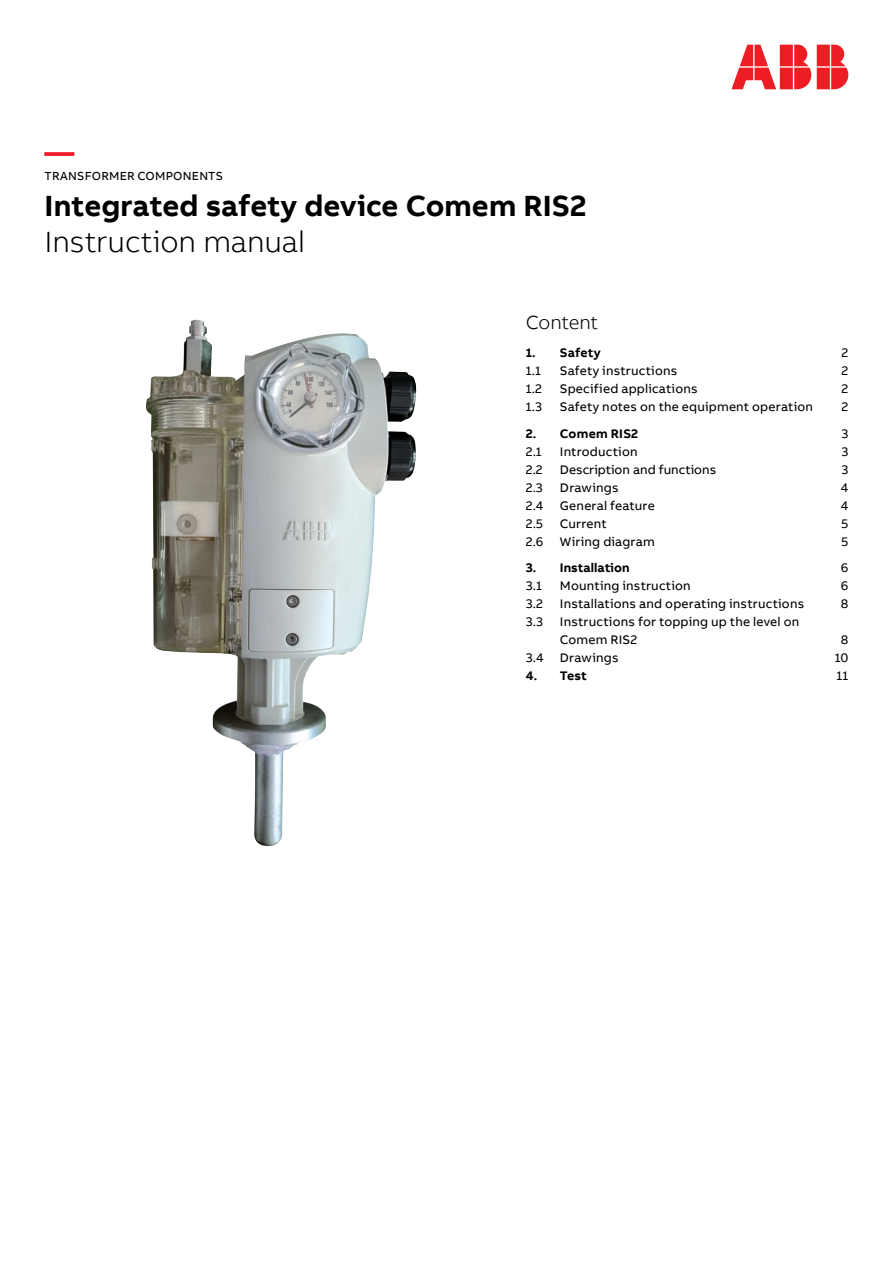
<style>
.page{position:relative;width:893px;height:1263px;background:#fff}
.page>*{position:absolute;margin:0;border:0;box-sizing:border-box;transform-origin:0 0}
.t1{font:700 30px "AB Bvoice";color:#000}
.t2{font:300 30px "AB Bvoice";letter-spacing:-.01em;color:#000}
.t3{font:700 30px "AB Bvoice";color:#ed1c29}
.t4{font:300 19.5px "AB Bvoice";letter-spacing:-.015em;color:#000}
.t5{font:12.75px/18px "AB Bvoice";letter-spacing:.015em;color:#000}
.t6{font:700 12.75px "AB Bvoice";letter-spacing:.005em;color:#000}
.t7{font:700 12.75px "AB Bvoice";letter-spacing:.025em;color:#000}
.t8{font:12px "AB Bvoice";letter-spacing:.02em;color:#000}
</style>
<div class="page">
<img style="left:146px;top:321px;width:271px;height:525px">
<svg style="left:731px;top:45px;width:117px;height:44px"></svg>
<h1 class="t3" style="left:45px;top:132px;width:31px">—</h1>
<p class="t8" style="left:45px;top:168px;width:180px">TRANSFORMER COMPONENTS</p>
<h1 class="t1" style="left:45px;top:186px;width:543px">Integrated safety device Comem RIS2</h1>
<h1 class="t2" style="left:45px;top:224px;width:262px">Instruction manual</h1>
<h2 class="t4" style="left:526px;top:311px;width:74px">Content</h2>
<p class="t6" style="left:526px;top:345px;width:77px">1. Safety</p>
<p class="t5" style="left:842px;top:344px;width:8px">2</p>
<p class="t5" style="left:526px;top:362px;width:17px">1.1</p>
<p class="t5" style="left:560px;top:362px;width:119px">Safety instructions</p>
<p class="t5" style="left:842px;top:362px;width:8px">2</p>
<p class="t5" style="left:526px;top:380px;width:17px">1.2</p>
<p class="t5" style="left:560px;top:380px;width:139px">Specified applications</p>
<p class="t5" style="left:842px;top:380px;width:8px">2</p>
<p class="t5" style="left:526px;top:398px;width:18px">1.3</p>
<p class="t5" style="left:560px;top:398px;width:255px">Safety notes on the equipment operation</p>
<p class="t5" style="left:842px;top:398px;width:8px">2</p>
<p class="t7" style="left:526px;top:425px;width:114px">2. Comem RIS2</p>
<p class="t5" style="left:841px;top:425px;width:8px">3</p>
<p class="t5" style="left:526px;top:443px;width:17px">2.1</p>
<p class="t5" style="left:560px;top:443px;width:79px">Introduction</p>
<p class="t5" style="left:841px;top:443px;width:8px">3</p>
<p class="t5" style="left:526px;top:461px;width:18px">2.2</p>
<p class="t5" style="left:560px;top:461px;width:158px">Description and functions</p>
<p class="t5" style="left:841px;top:461px;width:8px">3</p>
<p class="t5" style="left:526px;top:479px;width:19px">2.3</p>
<p class="t5" style="left:560px;top:479px;width:60px">Drawings</p>
<p class="t5" style="left:841px;top:479px;width:9px">4</p>
<p class="t5" style="left:526px;top:497px;width:19px">2.4</p>
<p class="t5" style="left:560px;top:497px;width:96px">General feature</p>
<p class="t5" style="left:841px;top:497px;width:9px">4</p>
<p class="t5" style="left:526px;top:515px;width:19px">2.5</p>
<p class="t5" style="left:560px;top:515px;width:48px">Current</p>
<p class="t5" style="left:841px;top:515px;width:9px">5</p>
<p class="t5" style="left:526px;top:533px;width:19px">2.6</p>
<p class="t5" style="left:560px;top:533px;width:96px">Wiring diagram</p>
<p class="t5" style="left:841px;top:533px;width:9px">5</p>
<p class="t6" style="left:526px;top:560px;width:105px">3. Installation</p>
<p class="t5" style="left:841px;top:559px;width:9px">6</p>
<p class="t5" style="left:526px;top:577px;width:18px">3.1</p>
<p class="t5" style="left:560px;top:577px;width:132px">Mounting instruction</p>
<p class="t5" style="left:841px;top:577px;width:9px">6</p>
<p class="t5" style="left:526px;top:595px;width:19px">3.2</p>
<p class="t5" style="left:560px;top:595px;width:246px">Installations and operating instructions</p>
<p class="t5" style="left:841px;top:595px;width:9px">8</p>
<p class="t5" style="left:526px;top:613px;width:19px">3.3</p>
<p class="t5" style="left:560px;top:613px;width:241px">Instructions for topping up the level on<br>Comem RIS2</p>
<p class="t5" style="left:841px;top:631px;width:9px">8</p>
<p class="t5" style="left:526px;top:649px;width:19px">3.4</p>
<p class="t5" style="left:560px;top:649px;width:60px">Drawings</p>
<p class="t5" style="left:835px;top:649px;width:15px">10</p>
<p class="t6" style="left:526px;top:668px;width:63px">4. Test</p>
<p class="t5" style="left:837px;top:667px;width:13px">11</p>
</div>
